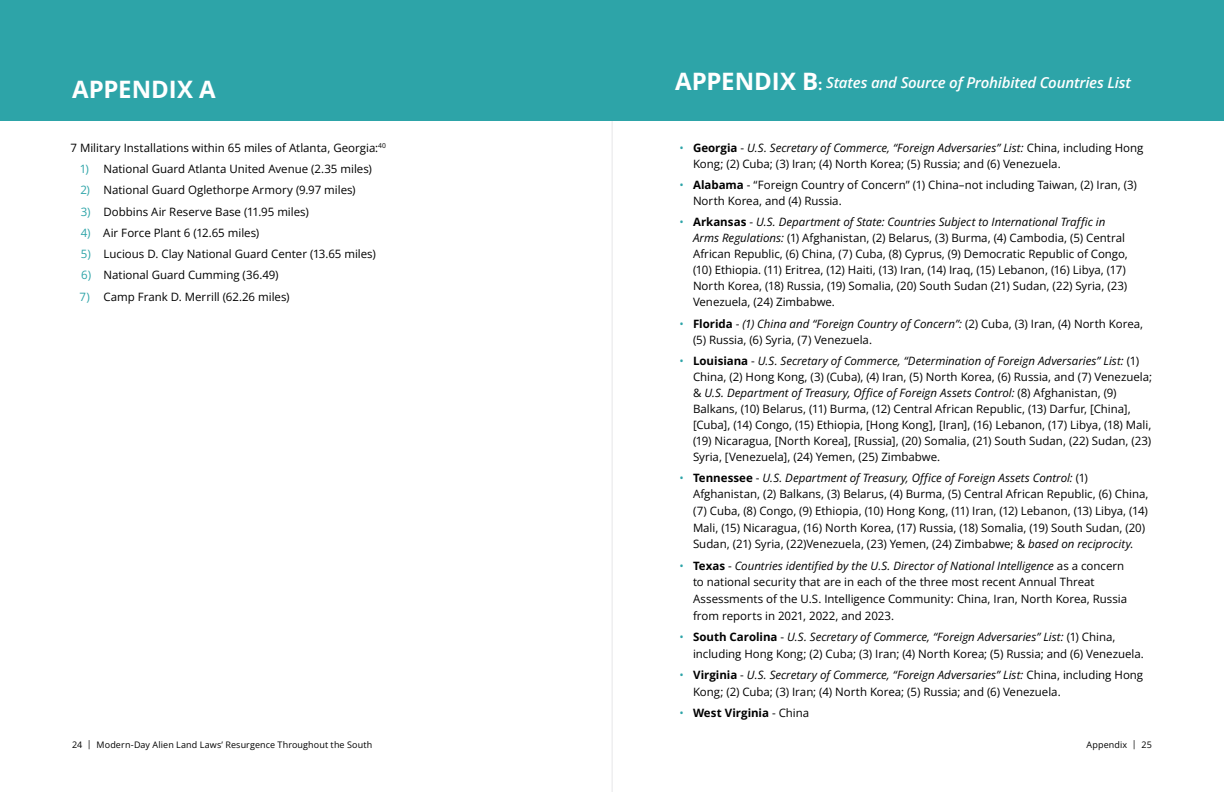
<style>
.page{position:relative;width:1224px;height:792px;background:#fff}
.page>*{position:absolute;margin:0;border:0;box-sizing:border-box;transform-origin:0 0}
.t1{font:700 24px "Open Sans";letter-spacing:-.005em;color:#fff}
.t2{font:italic 600 15px "Open Sans";letter-spacing:-.015em;color:#fff}
.t3{font:11.5px/16px "Open Sans";color:#000}
.t4{font:700 11.5px "Open Sans";color:#000}
.t5{font:9px "Open Sans";letter-spacing:.015em;color:#000}
.s1{color:#2da4a8}
.s2{font-weight:700;font-style:normal;font-size:24px}
.s3{font-weight:700;font-style:normal}
.s4{font-weight:700}
.s5{font-style:italic}
.s6{font-weight:400;color:#2da4a8}
.s7{font-weight:400}
</style>
<div class="page">
<hr style="left:612px;top:0;width:1px;height:792px;background:#e6e7e8">
<div style="left:0;top:0;width:612px;height:120px;background:#2da4a8"></div>
<div style="left:612px;top:0;width:612px;height:120px;background:#2da4a8"></div>
<h1 class="t1" style="left:72px;top:73px;width:145px">APPENDIX A</h1>
<p class="t3" style="left:70px;top:139px;width:317px">7 Military Installations within 65 miles of Atlanta, Georgia:<sup>40</sup></p>
<p class="t3" style="left:80px;top:161px;width:294px"><span class="s1">1)</span> National Guard Atlanta United Avenue (2.35 miles)</p>
<p class="t3" style="left:80px;top:182px;width:277px"><span class="s1">2)</span> National Guard Oglethorpe Armory (9.97 miles)</p>
<p class="t3" style="left:81px;top:203px;width:230px"><span class="s1">3)</span> Dobbins Air Reserve Base (11.95 miles)</p>
<p class="t3" style="left:81px;top:224px;width:180px"><span class="s1">4)</span> Air Force Plant 6 (12.65 miles)</p>
<p class="t3" style="left:81px;top:246px;width:296px"><span class="s1">5)</span> Lucious D. Clay National Guard Center (13.65 miles)</p>
<p class="t3" style="left:81px;top:267px;width:199px"><span class="s1">6)</span> National Guard Cumming (36.49)</p>
<p class="t3" style="left:79px;top:288px;width:212px"><span class="s1">7)</span> Camp Frank D. Merrill (62.26 miles)</p>
<h2 class="t2" style="left:675px;top:73px;width:458px"><span class="s2">APPENDIX B</span><span class="s3">:</span> States and Source of Prohibited Countries List</h2>
<p class="t3" style="left:693px;top:139px;width:452px;text-indent:-14px"><span class="s1">•</span> <span class="s4">Georgia</span> - <span class="s5">U.S. Secretary of Commerce, “Foreign Adversaries” List:</span> China, including Hong<br>Kong; (2) Cuba; (3) Iran; (4) North Korea; (5) Russia; and (6) Venezuela.</p>
<p class="t3" style="left:693px;top:177px;width:445px;text-indent:-14px"><span class="s1">•</span> <span class="s4">Alabama</span> - “Foreign Country of Concern” (1) China–not including Taiwan, (2) Iran, (3)<br>North Korea, and (4) Russia.</p>
<p class="t3" style="left:693px;top:214px;width:436px;text-indent:-14px"><span class="s1">•</span> <span class="s4">Arkansas</span> - <span class="s5">U.S. Department of State: Countries Subject to International Traffic in Arms Regulations:</span> (1) Afghanistan, (2) Belarus, (3) Burma, (4) Cambodia, (5) Central African Republic, (6) China, (7) Cuba, (8) Cyprus, (9) Democratic Republic of Congo, (10) Ethiopia. (11) Eritrea, (12) Haiti, (13) Iran, (14) Iraq, (15) Lebanon, (16) Libya, (17)<br>North Korea, (18) Russia, (19) Somalia, (20) South Sudan (21) Sudan, (22) Syria, (23)<br>Venezuela, (24) Zimbabwe.</p>
<p class="t3" style="left:693px;top:315px;width:452px;text-indent:-14px"><span class="s1">•</span> <span class="s4">Florida</span> - <span class="s5">(1) China and “Foreign Country of Concern”:</span> (2) Cuba, (3) Iran, (4) North Korea, (5) Russia, (6) Syria, (7) Venezuela.</p>
<p class="t3" style="left:693px;top:352px;width:461px;text-indent:-14px"><span class="s1">•</span> <span class="s4">Louisiana</span> - <span class="s5">U.S. Secretary of Commerce, “Determination of Foreign Adversaries” List:</span> (1)<br>China, (2) Hong Kong, (3) (Cuba), (4) Iran, (5) North Korea, (6) Russia, and (7) Venezuela; &amp; <span class="s5">U.S. Department of Treasury, Office of Foreign Assets Control:</span> (8) Afghanistan, (9)<br>Balkans, (10) Belarus, (11) Burma, (12) Central African Republic, (13) Darfur, [China], [Cuba], (14) Congo, (15) Ethiopia, [Hong Kong], [Iran], (16) Lebanon, (17) Libya, (18) Mali, (19) Nicaragua, [North Korea], [Russia], (20) Somalia, (21) South Sudan, (22) Sudan, (23)<br>Syria, [Venezuela], (24) Yemen, (25) Zimbabwe.</p>
<p class="t3" style="left:693px;top:469px;width:457px;line-height:16.6px;text-indent:-14px"><span class="s1">•</span> <span class="s4">Tennessee</span> - <span class="s5">U.S. Department of Treasury, Office of Foreign Assets Control:</span> (1)<br>Afghanistan, (2) Balkans, (3) Belarus, (4) Burma, (5) Central African Republic, (6) China, (7) Cuba, (8) Congo, (9) Ethiopia, (10) Hong Kong, (11) Iran, (12) Lebanon, (13) Libya, (14)<br>Mali, (15) Nicaragua, (16) North Korea, (17) Russia, (18) Somalia, (19) South Sudan, (20)<br>Sudan, (21) Syria, (22)Venezuela, (23) Yemen, (24) Zimbabwe; &amp; <span class="s5">based on reciprocity</span>.</p>
<p class="t3" style="left:693px;top:557px;width:436px;line-height:16.8px;text-indent:-14px"><span class="s1">•</span> <span class="s4">Texas</span> - <span class="s5">Countries identified by the U.S. Director of National Intelligence</span> as a concern to national security that are in each of the three most recent Annual Threat Assessments of the U.S. Intelligence Community: China, Iran, North Korea, Russia from reports in 2021, 2022, and 2023.</p>
<p class="t3" style="left:693px;top:628px;width:452px;line-height:16.8px;text-indent:-14px"><span class="s1">•</span> <span class="s4">South Carolina</span> - <span class="s5">U.S. Secretary of Commerce, “Foreign Adversaries” List:</span> (1) China, including Hong Kong; (2) Cuba; (3) Iran; (4) North Korea; (5) Russia; and (6) Venezuela.</p>
<p class="t3" style="left:693px;top:666px;width:452px;line-height:16.8px;text-indent:-14px"><span class="s1">•</span> <span class="s4">Virginia</span> - <span class="s5">U.S. Secretary of Commerce, “Foreign Adversaries” List:</span> China, including Hong<br>Kong; (2) Cuba; (3) Iran; (4) North Korea; (5) Russia; and (6) Venezuela.</p>
<p class="t4" style="left:680px;top:705px;width:131px"><span class="s6">•</span> West Virginia <span class="s7">- China</span></p>
<p class="t5" style="left:72px;top:738px;width:302px">24 | Modern-Day Alien Land Laws’ Resurgence Throughout the South</p>
<p class="t5" style="left:1087px;top:738px;width:67px">Appendix | 25</p>
</div>
